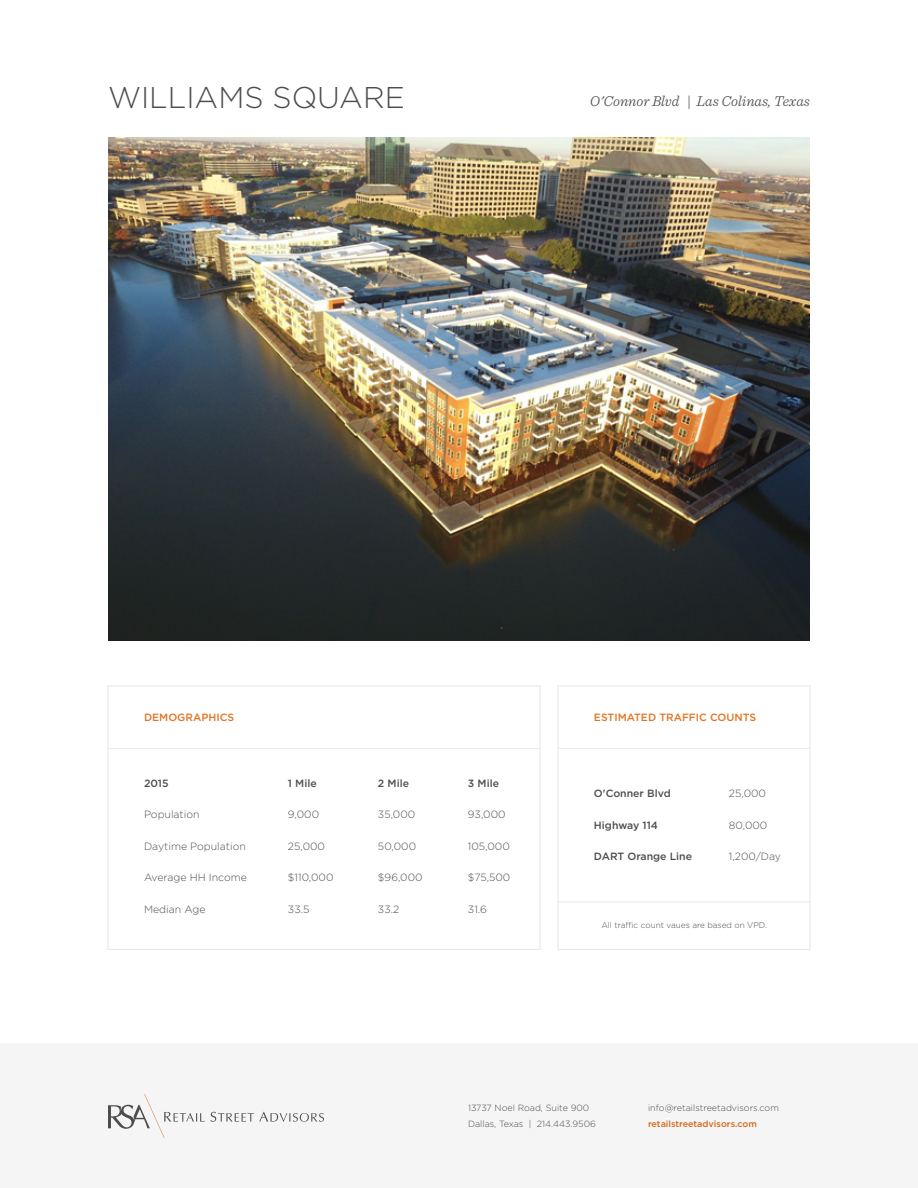
<style>
.page{position:relative;width:918px;height:1188px;background:#fff}
.page>*{position:absolute;margin:0;border:0;box-sizing:border-box;transform-origin:0 0}
.t1{font:300 30px "Gotham";color:#4d4d4d}
.t2{font:italic 300 15px "Sentinel";color:#4d4d4d}
.t3{font:300 10.5px "Gotham";color:#4d4d4d}
.t4{font:500 10.5px "Gotham";color:#4d4d4d}
.t5{font:500 10.5px "Gotham";color:#e37321}
.t6{font:300 9px/16.2px "Gotham";color:#4d4d4d}
.t7{font:500 9px "Gotham";color:#d6691c}
.t8{font:300 8.25px "Gotham";color:#4d4d4d}
.s1{font-style:normal}
</style>
<div class="page">
<div style="left:0;top:1044px;width:918px;height:144px;background:#f5f5f5"></div>
<svg style="left:108px;top:1094px;width:216px;height:44px"></svg>
<img style="left:108px;top:137px;width:702px;height:503px">
<div style="left:108px;top:686px;width:432px;height:264px;border:1px solid #ebe6e3"></div>
<div style="left:558px;top:686px;width:252px;height:264px;border:1px solid #ebe6e3"></div>
<hr style="left:558px;top:748px;width:252px;height:1px;background:#ebe6e3">
<hr style="left:558px;top:901px;width:252px;height:1px;background:#ebe6e3">
<hr style="left:108px;top:748px;width:432px;height:1px;background:#ebe6e3">
<h1 class="t1" style="left:108px;top:78px;width:298px">WILLIAMS SQUARE</h1>
<h2 class="t2" style="left:590px;top:90px;width:222px">O'Connor Blvd <span class="s1">|</span> Las Colinas, Texas</h2>
<p class="t5" style="left:144px;top:711px;width:92px">DEMOGRAPHICS</p>
<p class="t5" style="left:594px;top:711px;width:164px">ESTIMATED TRAFFIC COUNTS</p>
<p class="t4" style="left:144px;top:776px;width:26px">2015</p>
<p class="t3" style="left:144px;top:808px;width:57px">Population</p>
<p class="t3" style="left:144px;top:839px;width:103px">Daytime Population</p>
<p class="t3" style="left:144px;top:871px;width:104px">Average HH Income</p>
<p class="t3" style="left:144px;top:902px;width:63px">Median Age</p>
<p class="t4" style="left:288px;top:776px;width:30px">1 Mile</p>
<p class="t3" style="left:288px;top:808px;width:33px">9,000</p>
<p class="t3" style="left:288px;top:839px;width:39px">25,000</p>
<p class="t3" style="left:288px;top:871px;width:47px">$110,000</p>
<p class="t3" style="left:288px;top:902px;width:23px">33.5</p>
<p class="t4" style="left:378px;top:776px;width:33px">2 Mile</p>
<p class="t3" style="left:378px;top:808px;width:39px">35,000</p>
<p class="t3" style="left:378px;top:839px;width:40px">50,000</p>
<p class="t3" style="left:378px;top:871px;width:46px">$96,000</p>
<p class="t3" style="left:378px;top:902px;width:23px">33.2</p>
<p class="t4" style="left:468px;top:776px;width:33px">3 Mile</p>
<p class="t3" style="left:468px;top:808px;width:39px">93,000</p>
<p class="t3" style="left:468px;top:839px;width:43px">105,000</p>
<p class="t3" style="left:468px;top:871px;width:44px">$75,500</p>
<p class="t3" style="left:468px;top:902px;width:21px">31.6</p>
<p class="t4" style="left:594px;top:787px;width:78px">O'Conner Blvd</p>
<p class="t4" style="left:594px;top:818px;width:66px">Highway 114</p>
<p class="t4" style="left:594px;top:850px;width:100px">DART Orange Line</p>
<p class="t3" style="left:729px;top:787px;width:39px">25,000</p>
<p class="t3" style="left:729px;top:818px;width:40px">80,000</p>
<p class="t3" style="left:729px;top:850px;width:54px">1,200/Day</p>
<p class="t8" style="left:601px;top:920px;width:167px">All traffic count vaues are based on VPD.</p>
<p class="t6" style="left:468px;top:1099px;width:129px">13737 Noel Road, Suite 900<br>Dallas, Texas | 214.443.9506</p>
<p class="t6" style="left:648px;top:1099px;width:132px">info@retailstreetadvisors.com</p>
<p class="t7" style="left:648px;top:1118px;width:110px">retailstreetadvisors.com</p>
</div>
